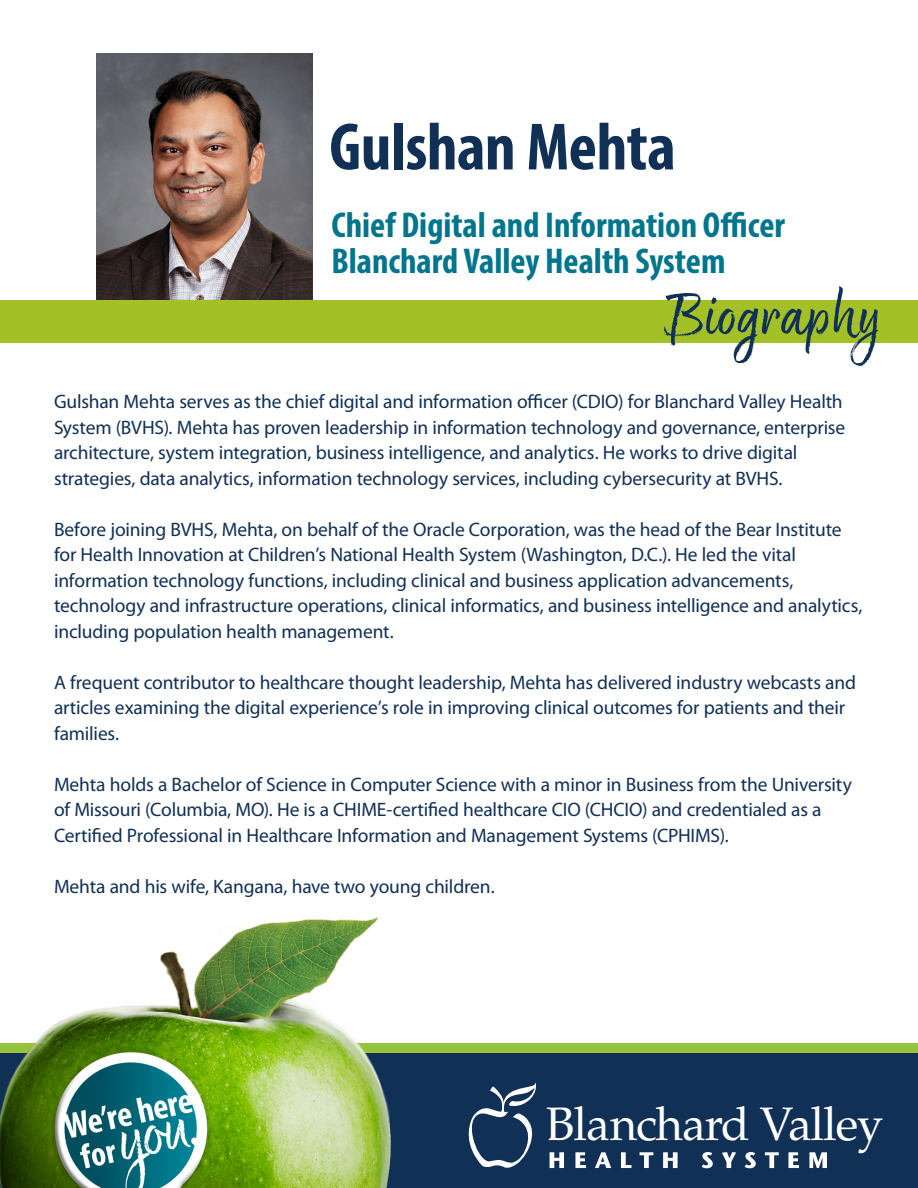
<style>
.page{position:relative;width:918px;height:1188px;background:#fff}
.page>*{position:absolute;margin:0;border:0;box-sizing:border-box;transform-origin:0 0}
.t1{font:70.2px "Good Karma Upright";color:#113056}
.t2{font:700 condensed 67.5px "Myriad Pro";letter-spacing:-.01em;color:#113056}
.t3{font:46.95px "Palatino LT Std";letter-spacing:-.02em;color:#fff}
.t4{font:700 condensed 36px "Myriad Pro";color:#00758d}
.t5{font:19.5px/25.5px "Myriad Pro";letter-spacing:-.01em;color:#113056}
</style>
<div class="page">
<img style="left:96px;top:53px;width:216px;height:247px">
<div style="left:0;top:1050px;width:918px;height:138px;background:#113056"></div>
<div style="left:0;top:1044px;width:918px;height:9px;background:#98c33c"></div>
<div style="left:0;top:300px;width:918px;height:43px;background:#a3c027"></div>
<svg style="left:468px;top:1083px;width:68px;height:85px"></svg>
<svg style="left:550px;top:1152px;width:14px;height:16px"></svg>
<svg style="left:575px;top:1152px;width:11px;height:16px"></svg>
<svg style="left:595px;top:1152px;width:16px;height:16px"></svg>
<svg style="left:621px;top:1152px;width:10px;height:16px"></svg>
<svg style="left:640px;top:1152px;width:13px;height:16px"></svg>
<svg style="left:663px;top:1152px;width:15px;height:16px"></svg>
<svg style="left:702px;top:1152px;width:11px;height:16px"></svg>
<svg style="left:722px;top:1152px;width:14px;height:16px"></svg>
<svg style="left:745px;top:1152px;width:11px;height:16px"></svg>
<svg style="left:765px;top:1152px;width:14px;height:16px"></svg>
<svg style="left:788px;top:1152px;width:11px;height:16px"></svg>
<svg style="left:809px;top:1152px;width:18px;height:16px"></svg>
<img style="left:0;top:917px;width:444px;height:271px">
<p class="t2" style="left:329px;top:105px;width:348px">Gulshan Mehta</p>
<p class="t4" style="left:331px;top:203px;width:455px">Chief Digital and Information Officer</p>
<p class="t4" style="left:331px;top:239px;width:396px">Blanchard Valley Health System</p>
<p class="t1" style="left:667px;top:274px;width:216px">Biography</p>
<p class="t5" style="left:54px;top:389px;width:793px">Gulshan Mehta serves as the chief digital and information officer (CDIO) for Blanchard Valley Health System (BVHS). Mehta has proven leadership in information technology and governance, enterprise architecture, system integration, business intelligence, and analytics. He works to drive digital strategies, data analytics, information technology services, including cybersecurity at BVHS.</p>
<p class="t5" style="left:54px;top:516px;width:810px">Before joining BVHS, Mehta, on behalf of the Oracle Corporation, was the head of the Bear Institute for Health Innovation at Children’s National Health System (Washington, D.C.). He led the vital information technology functions, including clinical and business application advancements, technology and infrastructure operations, clinical informatics, and business intelligence and analytics, including population health management.</p>
<p class="t5" style="left:54px;top:669px;width:804px">A frequent contributor to healthcare thought leadership, Mehta has delivered industry webcasts and articles examining the digital experience’s role in improving clinical outcomes for patients and their families.</p>
<p class="t5" style="left:54px;top:771px;width:799px">Mehta holds a Bachelor of Science in Computer Science with a minor in Business from the University of Missouri (Columbia, MO). He is a CHIME-certified healthcare CIO (CHCIO) and credentialed as a<br>Certified Professional in Healthcare Information and Management Systems (CPHIMS).</p>
<p class="t5" style="left:54px;top:873px;width:442px">Mehta and his wife, Kangana, have two young children.</p>
<p class="t3" style="left:546px;top:1097px;width:339px">Blanchard Valley</p>
</div>
